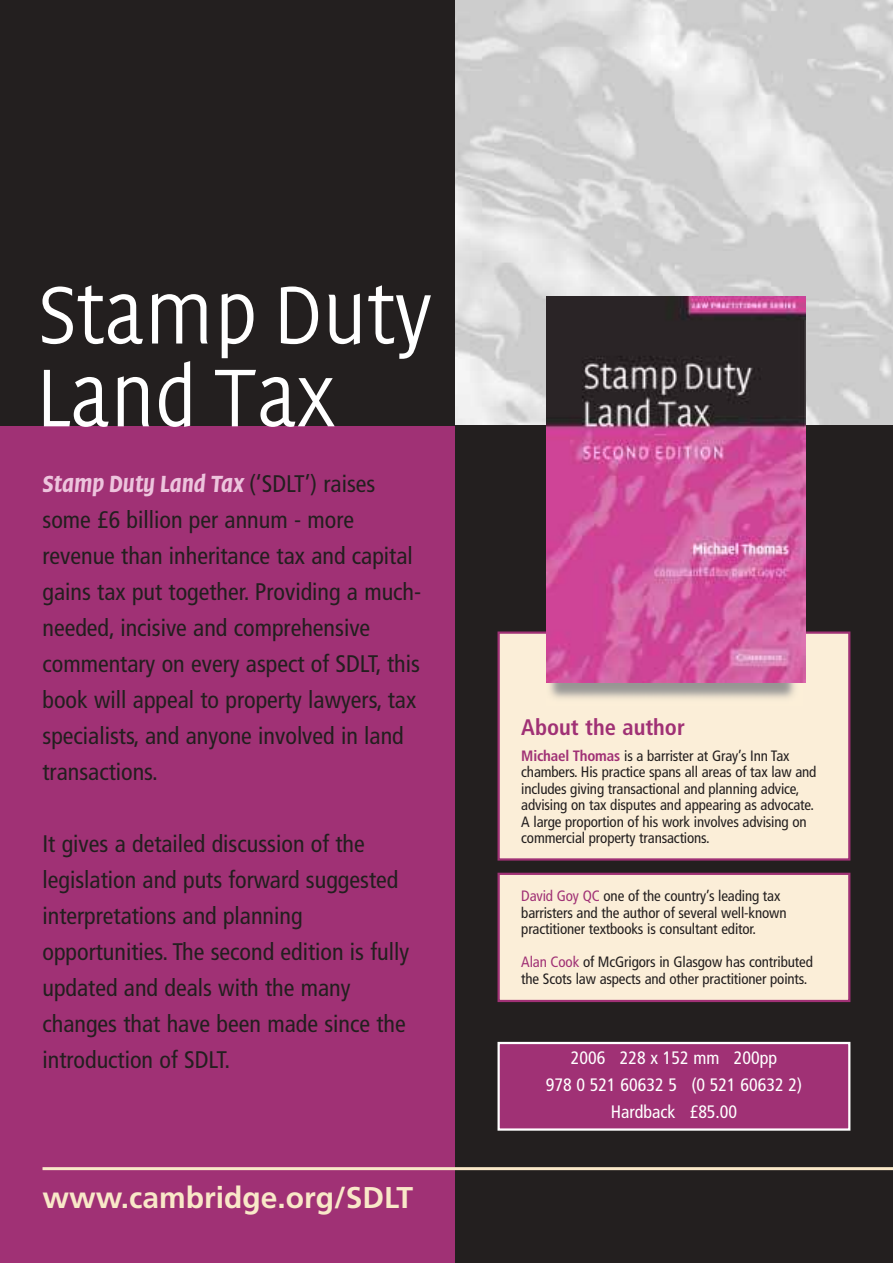
<style>
.page{position:relative;width:893px;height:1263px;background:#fff}
.page>*{position:absolute;margin:0;border:0;box-sizing:border-box;transform-origin:0 0}
.t1{font:300 84px/82.8px "Quadraat Head";color:#fff}
.t2{font:700 30px "Frutiger LT Std";color:#f9e8c8}
.t3{font:condensed 24px/36px "Frutiger LT Std";color:#231f1f}
.t4{font:italic 700 24px "Quadraat Head";color:#edc4dd}
.t5{font:700 condensed 22.5px "Frutiger LT Std";color:#a03175}
.t6{font:condensed 18px/27px "Frutiger LT Std";color:#fff;text-align:center}
.t7{font:condensed 15px/16.5px "Frutiger LT Std";letter-spacing:-.01em;color:#231f1f}
.s1{font-family:"Frutiger LT Std";font-weight:400;font-style:normal;font-stretch:condensed;color:#231f1f}
.s2{font-weight:700;color:#a03175}
.s3{color:#a03175}
</style>
<div class="page">
<img style="left:455px;top:0;width:438px;height:425px">
<div style="left:0;top:423px;width:455px;height:840px;background:#a03175"></div>
<div style="left:455px;top:425px;width:438px;height:838px;background:#231f1f"></div>
<div style="left:499px;top:633px;width:350px;height:226px;background:#fbeed8"></div>
<div style="left:497px;top:631px;width:353px;height:229px;border:2px solid #a03175"></div>
<div style="left:499px;top:874px;width:350px;height:127px;background:#fbeed8"></div>
<div style="left:497px;top:873px;width:353px;height:129px;border:2px solid #a03175"></div>
<div style="left:0;top:0;width:455px;height:425px;background:#231f1f"></div>
<hr style="left:43px;top:1167px;width:850px;height:3px;background:#f9e8c8">
<div style="left:499px;top:1043px;width:350px;height:86px;background:#a03175"></div>
<div style="left:497px;top:1042px;width:353px;height:89px;border:2px solid #fff"></div>
<img style="left:549px;top:683px;width:246px;height:16px">
<img style="left:546px;top:296px;width:259px;height:387px">
<h1 class="t1" style="left:37px;top:277px;width:396px">Stamp Duty<br>Land Tax</h1>
<h3 class="t4" style="left:43px;top:473px;width:334px">Stamp Duty Land Tax <span class="s1">(‘SDLT’) raises</span></h3>
<p class="t3" style="left:43px;top:503px;width:380px">some £6 billion per annum - more revenue than inheritance tax and capital gains tax put together. Providing a much&shy;needed, incisive and comprehensive commentary on every aspect of SDLT, this book will appeal to property lawyers, tax specialists, and anyone involved in land transactions.</p>
<p class="t3" style="left:43px;top:827px;width:368px">It gives a detailed discussion of the legislation and puts forward suggested interpretations and planning opportunities. The second edition is fully updated and deals with the many changes that have been made since the introduction of SDLT.</p>
<h2 class="t2" style="left:43px;top:1186px;width:372px">www.cambridge.org/SDLT</h2>
<h3 class="t5" style="left:521px;top:719px;width:165px">About the author</h3>
<p class="t7" style="left:521px;top:748px;width:297px"><span class="s2">Michael Thomas</span> is a barrister at Gray’s Inn Tax chambers. His practice spans all areas of tax law and includes giving transactional and planning advice, advising on tax disputes and appearing as advocate.<br>A large proportion of his work involves advising on commercial property transactions.</p>
<p class="t7" style="left:521px;top:889px;width:267px"><span class="s3">David Goy QC</span> one of the country’s leading tax barristers and the author of several well-known practitioner textbooks is consultant editor.</p>
<p class="t7" style="left:521px;top:955px;width:293px"><span class="s3">Alan Cook</span> of McGrigors in Glasgow has contributed the Scots law aspects and other practitioner points.</p>
<p class="t6" style="left:546px;top:1045px;width:258px">2006 228 x 152 mm 200pp<br>978 0 521 60632 5 (0 521 60632 2)<br>Hardback £85.00</p>
</div>
